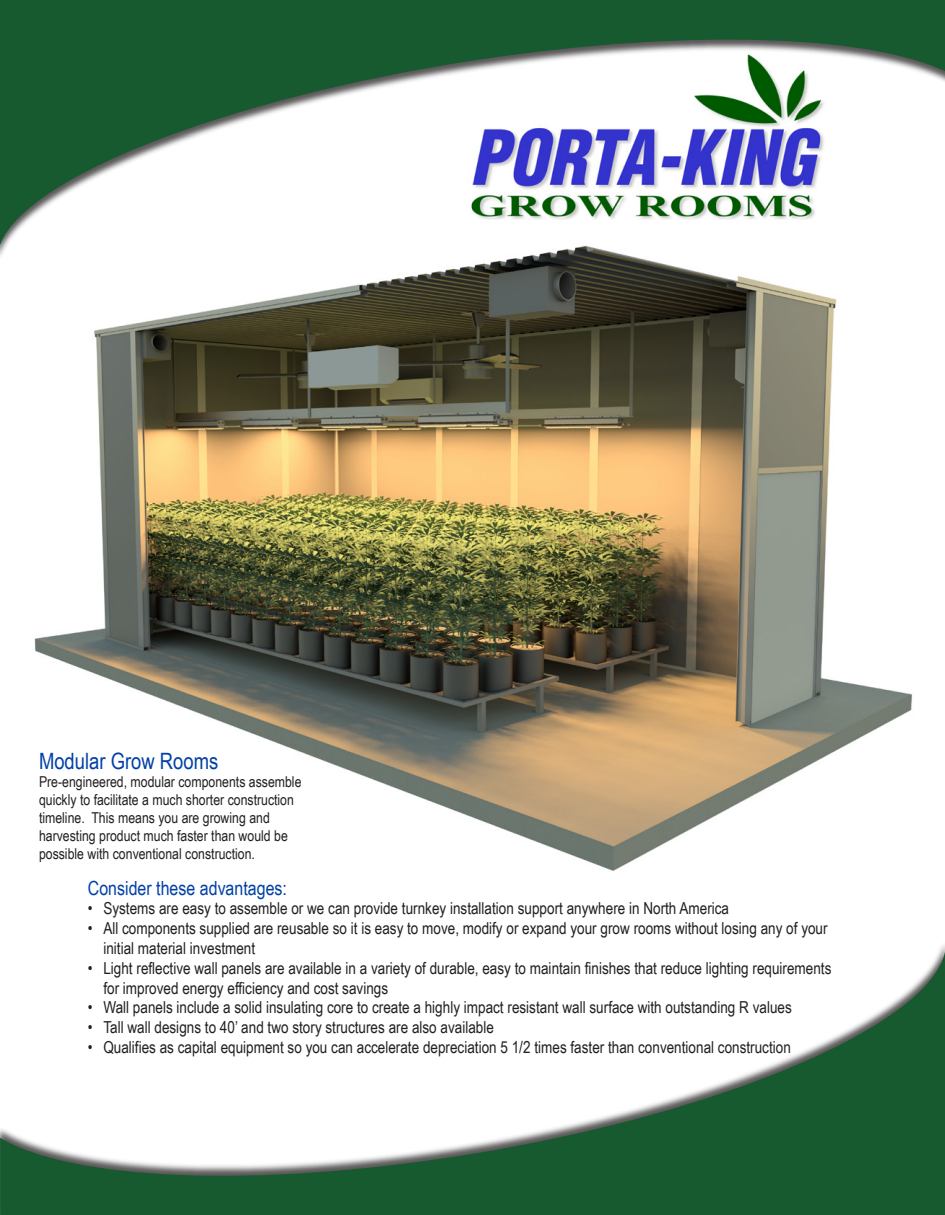
<style>
.page{position:relative;width:945px;height:1215px;background:#fff}
.page>*{position:absolute;margin:0;border:0;box-sizing:border-box;transform-origin:0 0}
.t1{font:22.5px "Arial Narrow";color:#0040a6}
.t2{font:19.5px "Arial Narrow";color:#0040a6}
.t3{font:16.5px/19.8px "Arial Narrow";color:#231f20}
.t4{font:15px/18px "Arial Narrow";color:#231f20}
</style>
<div class="page">
<img style="left:34px;top:264px;width:878px;height:607px">
<img style="left:0;top:250px;width:663px;height:14px">
<svg style="left:0;top:0;width:945px;height:250px"></svg>
<svg style="left:0;top:952px;width:945px;height:263px"></svg>
<h1 class="t1" style="left:39px;top:745px;width:181px">Modular Grow Rooms</h1>
<p class="t4" style="left:39px;top:772px;width:264px">Pre-engineered, modular components assemble quickly to facilitate a much shorter construction timeline. This means you are growing and harvesting product much faster than would be possible with conventional construction.</p>
<p class="t2" style="left:88px;top:873px;width:201px">Consider these advantages:</p>
<p class="t3" style="left:88px;top:898px;width:643px">• Systems are easy to assemble or we can provide turnkey installation support anywhere in North America</p>
<p class="t3" style="left:103px;top:918px;width:726px;text-indent:-16px">• All components supplied are reusable so it is easy to move, modify or expand your grow rooms without losing any of your initial material investment</p>
<p class="t3" style="left:103px;top:957px;width:730px;text-indent:-16px">• Light reflective wall panels are available in a variety of durable, easy to maintain finishes that reduce lighting requirements for improved energy efficiency and cost savings</p>
<p class="t3" style="left:88px;top:997px;width:705px">• Wall panels include a solid insulating core to create a highly impact resistant wall surface with outstanding R values</p>
<p class="t3" style="left:88px;top:1017px;width:408px">• Tall wall designs to 40’ and two story structures are also available</p>
<p class="t3" style="left:88px;top:1037px;width:705px">• Qualifies as capital equipment so you can accelerate depreciation 5 1/2 times faster than conventional construction</p>
</div>
